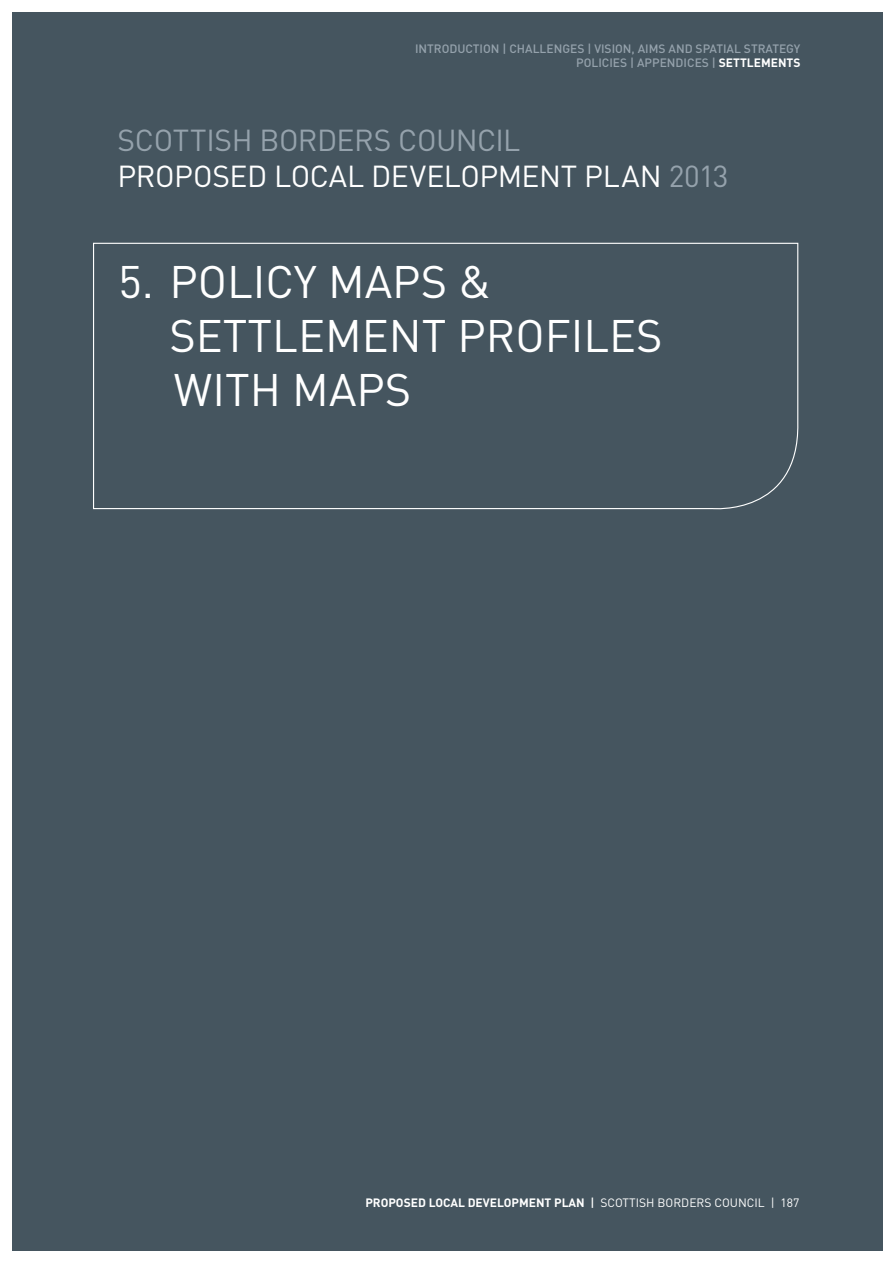
<style>
.page{position:relative;width:893px;height:1263px;background:#fff}
.page>*{position:absolute;margin:0;border:0;box-sizing:border-box;transform-origin:0 0}
.t1{font:45px/54px "DIN";color:#fff}
.t2{font:30px "DIN";letter-spacing:-.005em;color:#fff}
.t3{font:30px "DIN";letter-spacing:-.015em;color:#95a2ac}
.t4{font:500 12px/14.4px "DIN";color:#95a2ac;text-align:center}
.t5{font:700 12px "DIN";color:#fff}
.s1{font-weight:500;color:#95a2ac}
.s2{color:#95a2ac}
.s3{font-weight:500}
.s4{font-weight:400}
</style>
<div class="page">
<div style="left:13px;top:12px;width:870px;height:1238px;background:#45555f"></div>
<svg style="left:93px;top:242px;width:706px;height:268px"></svg>
<p class="t4" style="left:415px;top:41px;width:387px">INTRODUCTION | CHALLENGES | VISION, AIMS AND SPATIAL STRATEGY<br>POLICIES | APPENDICES</p>
<p class="t5" style="left:712px;top:55px;width:90px"><span class="s1">|</span> SETTLEMENTS</p>
<h2 class="t3" style="left:117px;top:121px;width:35px">SCOTTISH</h2>
<h2 class="t3" style="left:259px;top:121px;width:39px">BORDERS</h2>
<h2 class="t3" style="left:398px;top:121px;width:124px">COUNCIL</h2>
<h2 class="t2" style="left:117px;top:157px;width:19px">PRO</h2>
<h2 class="t2" style="left:174px;top:157px;width:38px">POSED</h2>
<h2 class="t2" style="left:274px;top:157px;width:18px">LOC</h2>
<h2 class="t2" style="left:329px;top:157px;width:401px">AL DEVELOPMENT PLAN <span class="s2">2013</span></h2>
<h1 class="t1" style="left:118px;top:254px;width:375px">5. POLICY MAPS &amp;<br>SETT</h1>
<h1 class="t1" style="left:272px;top:308px;width:237px">LEMENT PROFI</h1>
<h1 class="t1" style="left:583px;top:308px;width:50px">LES</h1>
<h1 class="t1" style="left:174px;top:362px;width:60px">WITH</h1>
<h1 class="t1" style="left:292px;top:362px;width:116px">MAPS</h1>
<p class="t5" style="left:365px;top:1194px;width:436px">PROPOSED LOCAL DEVELOPMENT PLAN <span class="s3">|</span> <span class="s4">SCOTTISH BORDERS CO UNCI L | 187</span></p>
</div>
